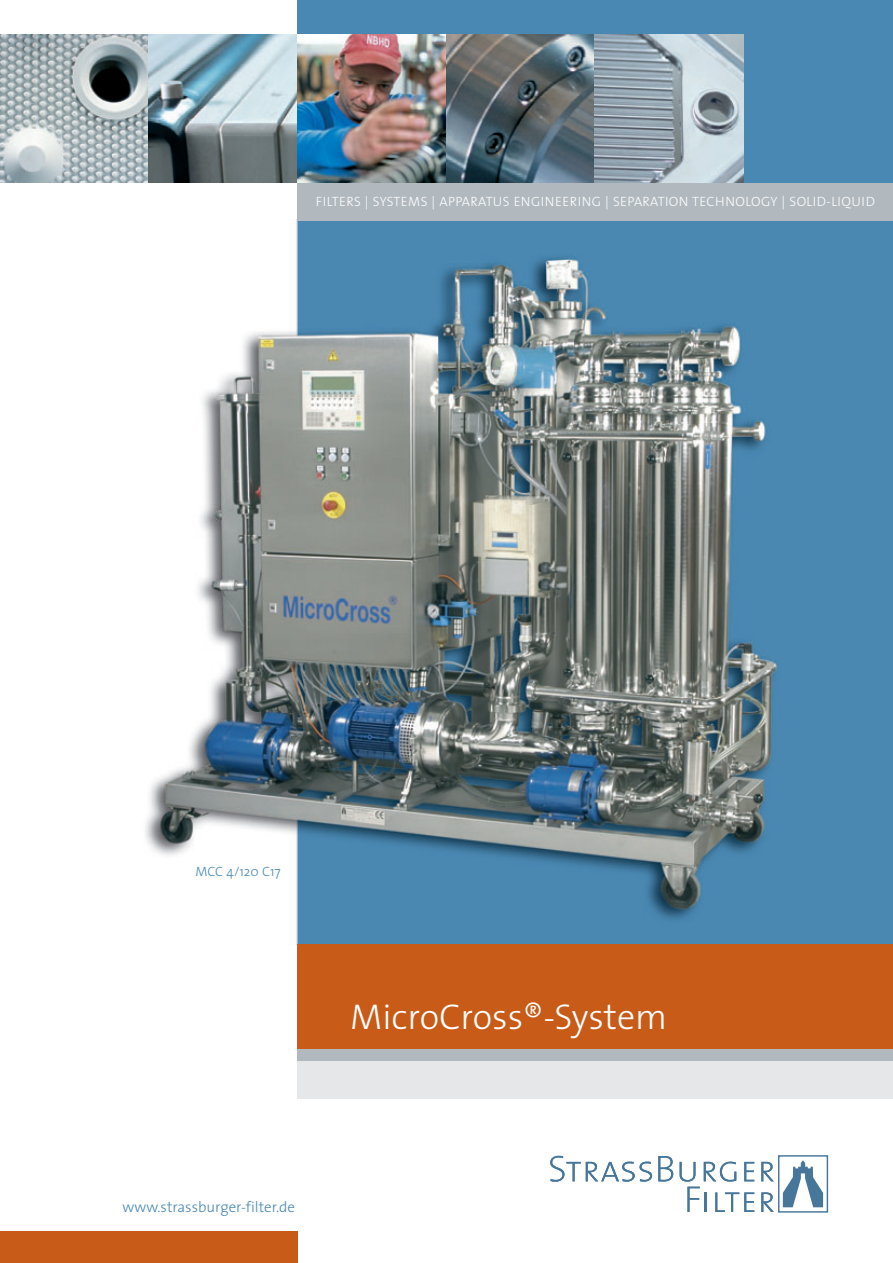
<style>
.page{position:relative;width:893px;height:1263px;background:#fff}
.page>*{position:absolute;margin:0;border:0;box-sizing:border-box;transform-origin:0 0}
.t1{font:300 36px "The Sans";color:#fff}
.t2{font:300 15px "The Sans";color:#4988b3}
.t3{font:300 13.5px "The Sans";letter-spacing:.03em;color:#fff}
.t4{font:300 13.5px "The Sans";color:#4988b3}
</style>
<div class="page">
<div style="left:297px;top:0;width:595px;height:207px;background:#4988b3"></div>
<img style="left:145px;top:220px;width:747px;height:724px">
<div style="left:778px;top:1155px;width:50px;height:58px;border:1px solid #47769b"></div>
<svg style="left:782px;top:1160px;width:41px;height:47px"></svg>
<svg style="left:550px;top:1156px;width:102px;height:26px"></svg>
<svg style="left:658px;top:1156px;width:15px;height:25px"></svg>
<svg style="left:761px;top:1162px;width:12px;height:19px"></svg>
<svg style="left:679px;top:1162px;width:75px;height:50px"></svg>
<svg style="left:761px;top:1192px;width:12px;height:20px"></svg>
<img style="left:0;top:34px;width:149px;height:149px">
<svg style="left:149px;top:34px;width:148px;height:149px;background:#8a9da4"></svg>
<img style="left:297px;top:34px;width:149px;height:149px">
<svg style="left:446px;top:34px;width:148px;height:149px;background:#5c6970"></svg>
<svg style="left:594px;top:34px;width:149px;height:149px;background:#a3b1bb"></svg>
<div style="left:297px;top:183px;width:595px;height:37px;background:#b1b9bf"></div>
<div style="left:297px;top:944px;width:595px;height:105px;background:#c85b18"></div>
<div style="left:0;top:1231px;width:297px;height:32px;background:#c85b18"></div>
<div style="left:297px;top:1049px;width:595px;height:12px;background:#b1b9bf"></div>
<div style="left:297px;top:1061px;width:595px;height:38px;background:#e6e7e9"></div>
<p class="t3" style="left:316px;top:197px;width:560px">FILTERS | SYSTEMS | APPARATUS ENGINEERING | SEPARATION TECHNOLOGY | SOLID-LIQUID</p>
<p class="t4" style="left:195px;top:866px;width:87px">MCC 4/120 C17</p>
<h1 class="t1" style="left:350px;top:1003px;width:318px">MicroCross®-System</h1>
<p class="t2" style="left:122px;top:1202px;width:174px">www.strassburger-filter.de</p>
</div>
